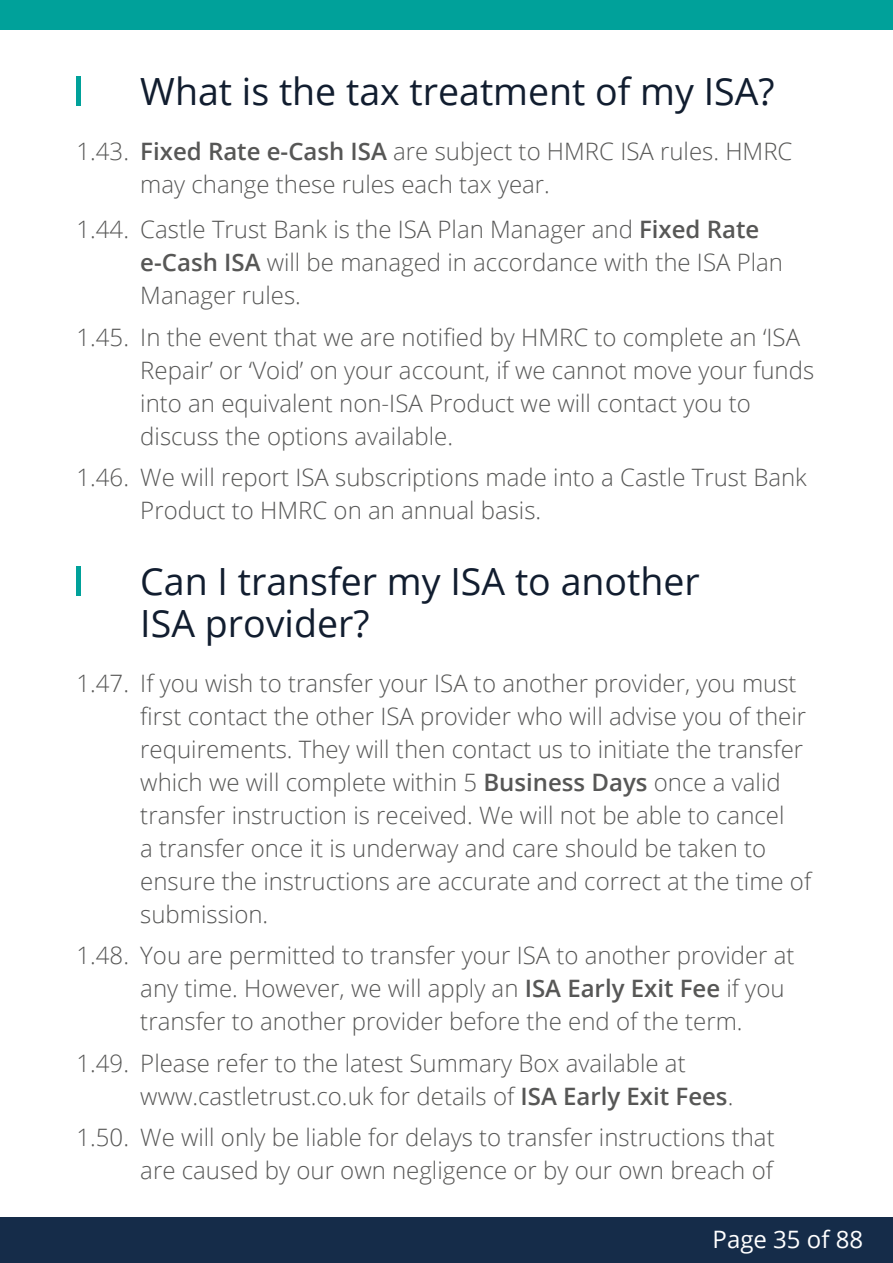
<style>
.page{position:relative;width:893px;height:1263px;background:#fff}
.page>*{position:absolute;margin:0;border:0;box-sizing:border-box;transform-origin:0 0}
.t1{font:37.5px/42px "Open Sans";color:#111d2f}
.t2{font:300 24px/33px "Open Sans";color:#575756}
.t3{font:24px "Open Sans";color:#fff}
.s1{font-weight:600}
</style>
<div class="page">
<div style="left:0;top:0;width:893px;height:30px;background:#00a19a"></div>
<div style="left:0;top:1217px;width:893px;height:46px;background:#152c49"></div>
<hr style="left:77px;top:567px;width:4px;height:29px;background:#00a19a">
<hr style="left:77px;top:77px;width:4px;height:29px;background:#00a19a">
<h1 class="t1" style="left:140px;top:70px;width:636px">What is the tax treatment of my ISA?</h1>
<p class="t2" style="left:140px;top:134px;width:654px;text-indent:-64px">1.43. <span class="s1">Fixed Rate e-Cash ISA</span> are subject to HMRC ISA rules. HMRC may change these rules each tax year.</p>
<p class="t2" style="left:140px;top:212px;width:644px;text-indent:-64px">1.44. Castle Trust Bank is the ISA Plan Manager and <span class="s1">Fixed Rate e-Cash ISA</span> will be managed in accordance with the ISA Plan<br>Manager rules.</p>
<p class="t2" style="left:140px;top:320px;width:675px;text-indent:-64px">1.45. In the event that we are notified by HMRC to complete an ‘ISA Repair’ or ‘Void’ on your account, if we cannot move your funds into an equivalent non-ISA Product we will contact you to discuss the options available.</p>
<p class="t2" style="left:140px;top:460px;width:668px;text-indent:-64px">1.46. We will report ISA subscriptions made into a Castle Trust Bank<br>Product to HMRC on an annual basis.</p>
<h1 class="t1" style="left:140px;top:560px;width:561px">Can I transfer my ISA to another<br>ISA provider?</h1>
<p class="t2" style="left:140px;top:666px;width:672px;text-indent:-64px">1.47. If you wish to transfer your ISA to another provider, you must first contact the other ISA provider who will advise you of their requirements. They will then contact us to initiate the transfer which we will complete within 5 <span class="s1">Business Days</span> once a valid transfer instruction is received. We will not be able to cancel<br>a transfer once it is underway and care should be taken to ensure the instructions are accurate and correct at the time of submission.</p>
<p class="t2" style="left:140px;top:938px;width:656px;text-indent:-64px">1.48. You are permitted to transfer your ISA to another provider at any time. However, we will apply an <span class="s1">ISA Early Exit Fee</span> if you transfer to another provider before the end of the term.</p>
<p class="t2" style="left:140px;top:1046px;width:595px;text-indent:-64px">1.49. Please refer to the latest Summary Box available at www.castletrust.co.uk for details of <span class="s1">ISA Early Exit Fees</span>.</p>
<p class="t2" style="left:77px;top:1120px;width:700px;text-align:right">1.50. We will only be liable for delays to transfer instructions that are caused by our own negligence or by our own breach of</p>
<p class="t3" style="left:713px;top:1222px;width:152px">Page 35 of 88</p>
</div>
